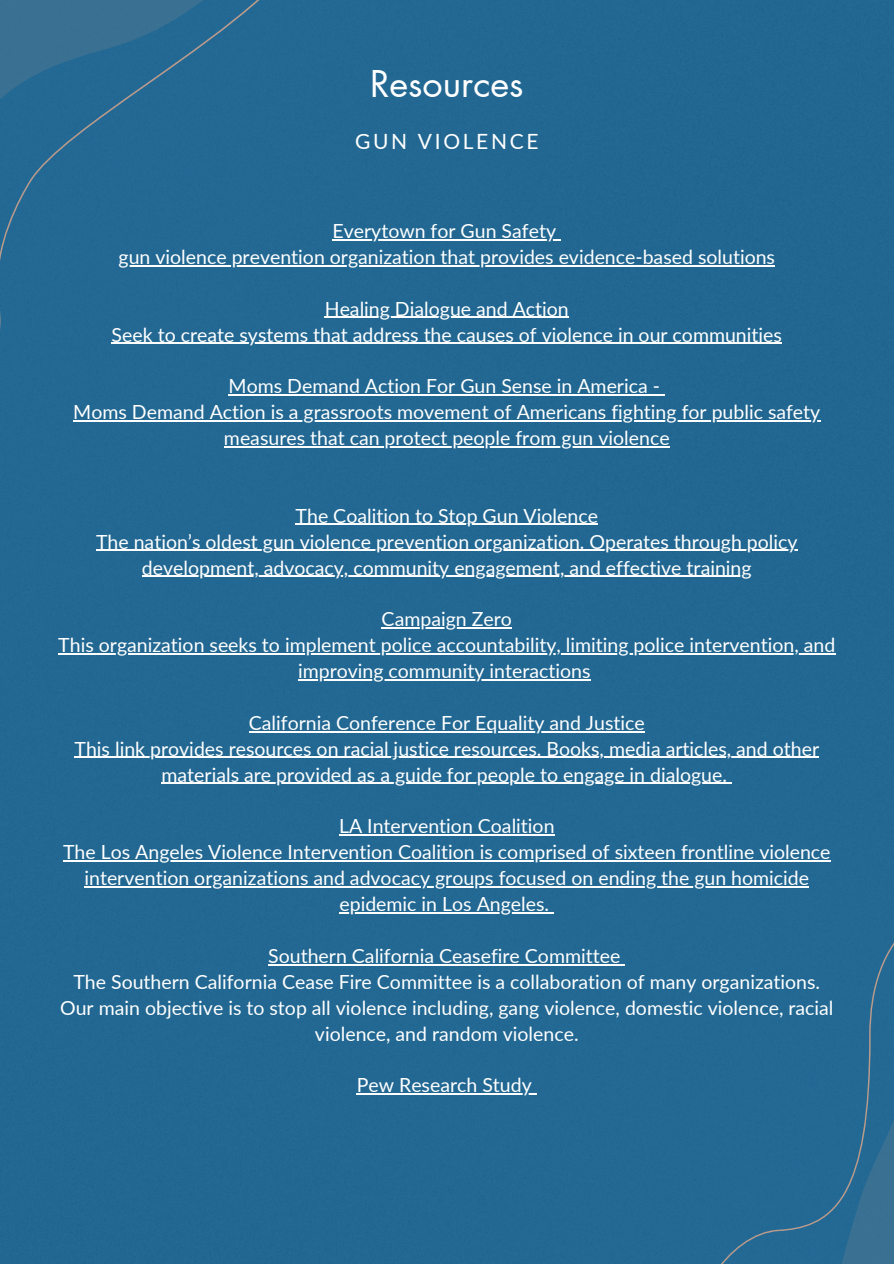
<style>
.page{position:relative;width:894px;height:1264px;background:#fff}
.page>*{position:absolute;margin:0;border:0;box-sizing:border-box;transform-origin:0 0}
.t1{font:36px "Futura LT Pro";color:#fff}
.t2{font:21px "Lato";letter-spacing:.125em;color:#fff}
.t3{font:19.5px/25.8px "Lato";color:#fff;text-align:center}
</style>
<div class="page">
<div style="left:0;top:0;width:893px;height:1263px;background:#226892"></div>
<div style="left:0;top:0;width:351px;height:416px;background:#226893"></div>
<div style="left:691px;top:890px;width:202px;height:373px;background:#236994"></div>
<svg style="left:0;top:0;width:330px;height:381px;background:#256993"></svg>
<svg style="left:804px;top:1029px;width:89px;height:234px;background:#296a93"></svg>
<hr style="left:332px;top:239px;width:224px;height:1px;background:#fff">
<hr style="left:118px;top:265px;width:656px;height:1px;background:#fff">
<hr style="left:325px;top:317px;width:243px;height:1px;background:#fff">
<hr style="left:122px;top:343px;width:659px;height:1px;background:#fff">
<hr style="left:228px;top:394px;width:431px;height:1px;background:#fff">
<hr style="left:73px;top:420px;width:747px;height:1px;background:#fff">
<hr style="left:224px;top:446px;width:445px;height:1px;background:#fff">
<hr style="left:295px;top:524px;width:303px;height:1px;background:#fff">
<hr style="left:96px;top:550px;width:701px;height:1px;background:#fff">
<hr style="left:142px;top:575px;width:609px;height:2px;background:#fff">
<hr style="left:381px;top:627px;width:131px;height:1px;background:#fff">
<hr style="left:58px;top:653px;width:777px;height:1px;background:#fff">
<hr style="left:298px;top:679px;width:292px;height:1px;background:#fff">
<hr style="left:249px;top:731px;width:395px;height:1px;background:#fff">
<hr style="left:74px;top:757px;width:744px;height:1px;background:#fff">
<hr style="left:161px;top:782px;width:566px;height:2px;background:#fff">
<hr style="left:339px;top:834px;width:215px;height:1px;background:#fff">
<hr style="left:63px;top:860px;width:767px;height:1px;background:#fff">
<hr style="left:84px;top:886px;width:725px;height:1px;background:#fff">
<hr style="left:339px;top:912px;width:210px;height:1px;background:#fff">
<hr style="left:268px;top:964px;width:352px;height:1px;background:#fff">
<hr style="left:357px;top:1093px;width:174px;height:1px;background:#fff">
<h1 class="t1" style="left:370px;top:67px;width:155px">Resources</h1>
<p class="t2" style="left:355px;top:128px;width:185px">GUN VIOLENCE</p>
<p class="t3" style="left:118px;top:217px;width:657px">Everytown for Gun Safety<br>gun violence prevention organization that provides evidence-based solutions</p>
<p class="t3" style="left:112px;top:295px;width:671px">Healing Dialogue and Action<br>Seek to create systems that address the causes of violence in our communities</p>
<p class="t3" style="left:73px;top:373px;width:748px">Moms Demand Action For Gun Sense in America -<br>Moms Demand Action is a grassroots movement of Americans fighting for public safety measures that can protect people from gun violence</p>
<p class="t3" style="left:96px;top:502px;width:702px">The Coalition to Stop Gun Violence<br>The nation’s oldest gun violence prevention organization. Operates through policy development, advocacy, community engagement, and effective training</p>
<p class="t3" style="left:58px;top:606px;width:778px">Campaign Zero<br>This organization seeks to implement police accountability, limiting police intervention, and improving community interactions</p>
<p class="t3" style="left:74px;top:709px;width:745px">California Conference For Equality and Justice<br>This link provides resources on racial justice resources. Books, media articles, and other materials are provided as a guide for people to engage in dialogue.</p>
<p class="t3" style="left:63px;top:813px;width:768px">LA Intervention Coalition<br>The Los Angeles Violence Intervention Coalition is comprised of sixteen frontline violence intervention organizations and advocacy groups focused on ending the gun homicide epidemic in Los Angeles.</p>
<p class="t3" style="left:60px;top:942px;width:774px">Southern California Ceasefire Committee<br>The Southern California Cease Fire Committee is a collaboration of many organizations.<br>Our main objective is to stop all violence including, gang violence, domestic violence, racial violence, and random violence.</p>
<p class="t3" style="left:357px;top:1071px;width:176px">Pew Research Study</p>
</div>
